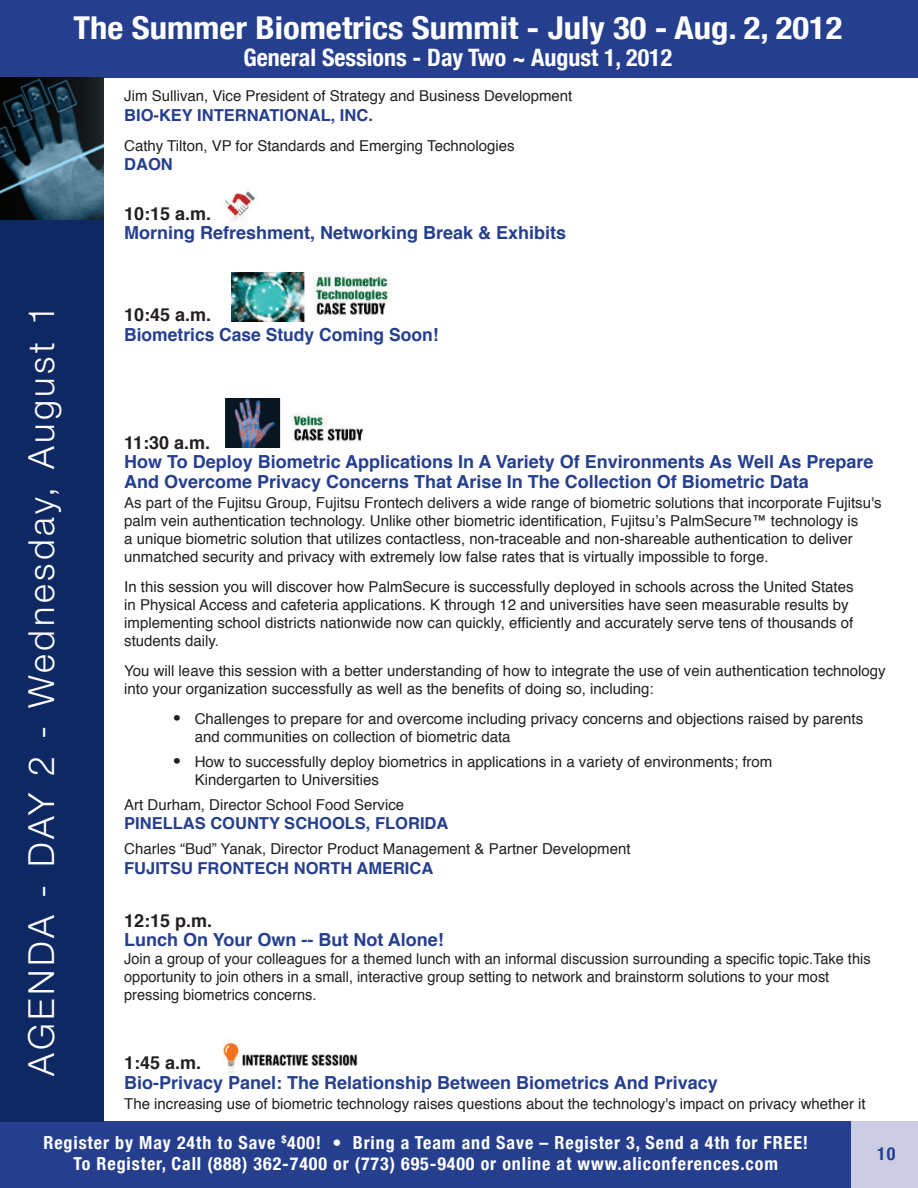
<style>
.page{position:relative;width:918px;height:1188px;background:#fff}
.page>*{position:absolute;margin:0;border:0;box-sizing:border-box;transform-origin:0 0}
.t1{font:300 36px "Helvetica Neue";letter-spacing:.1em;color:#fff}
.t2{font:700 condensed 31.5px "Helvetica Neue";color:#fff;scale:1.1 1}
.t3{font:700 condensed 24px "Helvetica Neue";color:#fff}
.t4{font:700 18px/19.5px "Helvetica";color:#253f8e}
.t5{font:700 condensed 18px/21.6px "Helvetica Neue";letter-spacing:.05em;color:#fff;text-align:center}
.t6{font:700 18px "Helvetica";color:#231f20}
.t7{font:700 condensed 18px "Helvetica Neue";color:#253f8e}
.t8{font:700 16.5px "Helvetica";color:#253f8e}
.t9{font:15px/18px "Helvetica";color:#231f20}
.s1{font-size:25.5px}
</style>
<div class="page">
<div style="left:0;top:1122px;width:852px;height:66px;background:#253f8e"></div>
<div style="left:852px;top:1122px;width:66px;height:66px;background:#cccce2"></div>
<div style="left:0;top:77px;width:103px;height:1045px;background:#0e2864"></div>
<div style="left:0;top:0;width:918px;height:78px;background:#253f8e"></div>
<img style="left:0;top:78px;width:103px;height:141px">
<img style="left:225px;top:191px;width:31px;height:31px">
<img style="left:231px;top:273px;width:160px;height:49px">
<img style="left:225px;top:399px;width:138px;height:49px">
<img style="left:223px;top:1042px;width:135px;height:31px">
<h2 class="t2" style="left:73px;top:8px;width:700px">The Summer Biometrics Summit - July 30 - Aug. 2, 2012</h2>
<h3 class="t3" style="left:243px;top:43px;width:430px">General Sessions - Day Two ~ August 1, 2012</h3>
<h1 class="t1" style="left:19px;top:1076px;width:773px;rotate:-90deg">AGENDA - DAY 2 - Wednesday, August 1</h1>
<p class="t9" style="left:124px;top:87px;width:450px">Jim Sullivan, Vice President of Strategy and Business Development</p>
<p class="t8" style="left:124px;top:101px;width:250px">BIO-KEY INTERNATIONAL, INC.</p>
<p class="t9" style="left:124px;top:137px;width:392px">Cathy Tilton, VP for Standards and Emerging Technologies</p>
<p class="t8" style="left:124px;top:151px;width:50px">DAON</p>
<p class="t6" style="left:124px;top:199px;width:89px">10:15 a.m.</p>
<p class="t4" style="left:124px;top:223px;width:444px">Morning Refreshment, Networking Break &amp; Exhibits</p>
<p class="t6" style="left:124px;top:300px;width:89px">10:45 a.m.</p>
<p class="t4" style="left:124px;top:325px;width:316px">Biometrics Case Study Coming Soon!</p>
<p class="t6" style="left:124px;top:428px;width:88px">11:30 a.m.</p>
<p class="t4" style="left:124px;top:452px;width:751px">How To Deploy Biometric Applications In A Variety Of Environments As Well As Prepare<br>And Overcome Privacy Concerns That Arise In The Collection Of Biometric Data</p>
<p class="t9" style="left:124px;top:494px;width:759px">As part of the Fujitsu Group, Fujitsu Frontech delivers a wide range of biometric solutions that incorporate Fujitsu's palm vein authentication technology. Unlike other biometric identification, Fujitsu’s PalmSecure™ technology is<br>a unique biometric solution that utilizes contactless, non-traceable and non-shareable authentication to deliver unmatched security and privacy with extremely low false rates that is virtually impossible to forge.</p>
<p class="t9" style="left:124px;top:578px;width:731px">In this session you will discover how PalmSecure is successfully deployed in schools across the United States in Physical Access and cafeteria applications. K through 12 and universities have seen measurable results by implementing school districts nationwide now can quickly, efficiently and accurately serve tens of thousands of students daily.</p>
<p class="t9" style="left:124px;top:662px;width:763px">You will leave this session with a better understanding of how to integrate the use of vein authentication technology into your organization successfully as well as the benefits of doing so, including:</p>
<p class="t9" style="left:195px;top:711px;width:670px;text-indent:-22px"><span class="s1">•</span> Challenges to prepare for and overcome including privacy concerns and objections raised by parents and communities on collection of biometric data</p>
<p class="t9" style="left:195px;top:753px;width:579px;text-indent:-22px"><span class="s1">•</span> How to successfully deploy biometrics in applications in a variety of environments; from<br>Kindergarten to Universities</p>
<p class="t9" style="left:124px;top:796px;width:282px">Art Durham, Director School Food Service</p>
<p class="t8" style="left:124px;top:810px;width:326px">PINELLAS COUNTY SCHOOLS, FLORIDA</p>
<p class="t9" style="left:124px;top:840px;width:508px">Charles “Bud” Yanak, Director Product Management &amp; Partner Development</p>
<p class="t8" style="left:124px;top:854px;width:311px">FUJITSU FRONTECH NORTH AMERICA</p>
<p class="t6" style="left:124px;top:906px;width:90px">12:15 p.m.</p>
<p class="t4" style="left:124px;top:930px;width:321px">Lunch On Your Own -- But Not Alone!</p>
<p class="t9" style="left:124px;top:951px;width:748px">Join a group of your colleagues for a themed lunch with an informal discussion surrounding a specific topic.Take this opportunity to join others in a small, interactive group setting to network and brainstorm solutions to your most pressing biometrics concerns.</p>
<p class="t6" style="left:124px;top:1048px;width:79px">1:45 a.m.</p>
<p class="t4" style="left:124px;top:1073px;width:595px">Bio-Privacy Panel: The Relationship Between Biometrics And Privacy</p>
<p class="t9" style="left:124px;top:1095px;width:743px">The increasing use of biometric technology raises questions about the technology's impact on privacy whether it</p>
<p class="t5" style="left:43px;top:1131px;width:766px">Register by May 24th to Save <sup>$</sup>400! • Bring a Team and Save – Register 3, Send a 4th for FREE!<br>To Register, Call (888) 362-7400 or (773) 695-9400 or online at www.aliconferences.com</p>
<p class="t7" style="left:877px;top:1142px;width:20px">10</p>
</div>
